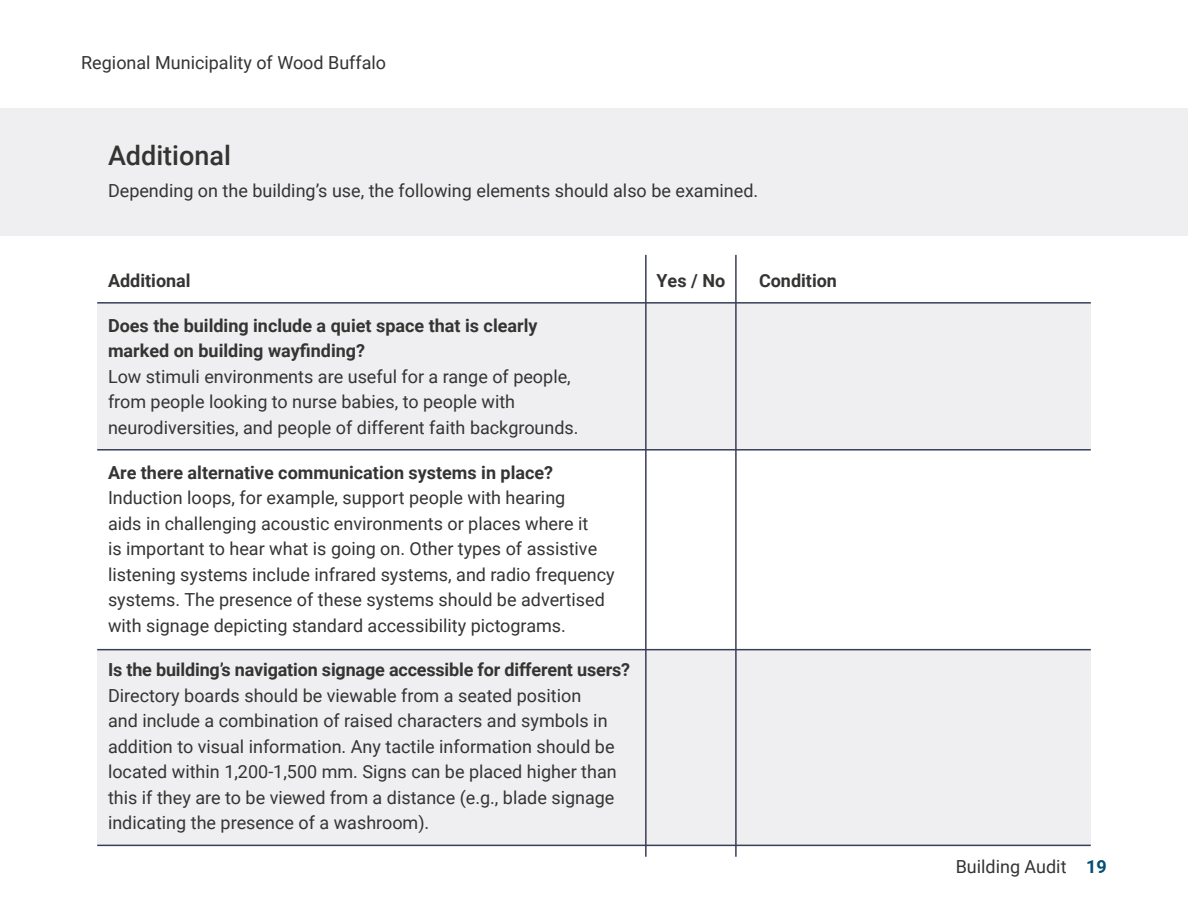
<style>
.page{position:relative;width:1188px;height:918px;background:#fff}
.page>*{position:absolute;margin:0;border:0;box-sizing:border-box;transform-origin:0 0}
.t1{font:500 27px "Roboto";color:#343433}
.Body{font:18px/25.5px "Roboto";color:#343433}
.Body-2{font:700 18px/25.5px "Roboto";color:#343433}
.s1{font-weight:700;color:#015070}
</style>
<div class="page">
<div style="left:97px;top:303px;width:994px;height:146px;background:#efeff1"></div>
<div style="left:97px;top:650px;width:994px;height:195px;background:#efeff1"></div>
<hr style="left:645px;top:255px;width:2px;height:602px;background:#383e58">
<hr style="left:735px;top:255px;width:2px;height:602px;background:#383e58">
<hr style="left:97px;top:449px;width:994px;height:2px;background:#383e58">
<hr style="left:97px;top:649px;width:994px;height:1px;background:#383e58">
<hr style="left:97px;top:845px;width:994px;height:1px;background:#383e58">
<hr style="left:97px;top:302px;width:994px;height:2px;background:#383e58">
<div style="left:0;top:108px;width:1188px;height:127px;background:#efeff1"></div>
<p class="Body" style="left:81px;top:49px;width:306px">Regional Municipality of Wood Buffalo</p>
<h2 class="t1" style="left:108px;top:136px;width:125px">Additional</h2>
<p class="Body" style="left:108px;top:177px;width:652px">Depending on the building’s use, the following elements should also be examined.</p>
<p class="Body-2" style="left:108px;top:267px;width:84px">Additional</p>
<p class="Body-2" style="left:759px;top:267px;width:80px">Condition</p>
<p class="Body-2" style="left:657px;top:267px;width:70px">Yes / No</p>
<p class="Body-2" style="left:108px;top:312px;width:431px">Does the building include a quiet space that is clearly marked on building wayfinding?</p>
<p class="Body" style="left:108px;top:363px;width:472px">Low stimuli environments are useful for a range of people, from people looking to nurse babies, to people with neurodiversities, and people of different faith backgrounds.</p>
<p class="Body-2" style="left:108px;top:459px;width:447px">Are there alternative communication systems in place?</p>
<p class="Body" style="left:108px;top:484px;width:508px">Induction loops, for example, support people with hearing<br>aids in challenging acoustic environments or places where it<br>is important to hear what is going on. Other types of assistive listening systems include infrared systems, and radio frequency systems. The presence of these systems should be advertised with signage depicting standard accessibility pictograms.</p>
<p class="Body-2" style="left:108px;top:656px;width:524px">Is the building’s navigation signage accessible for different users?</p>
<p class="Body" style="left:108px;top:682px;width:510px">Directory boards should be viewable from a seated position<br>and include a combination of raised characters and symbols in addition to visual information. Any tactile information should be located within 1,200-1,500 mm. Signs can be placed higher than this if they are to be viewed from a distance (e.g., blade signage indicating the presence of a washroom).</p>
<p class="Body" style="left:956px;top:853px;width:153px">Building Audit <span class="s1">19</span></p>
</div>
